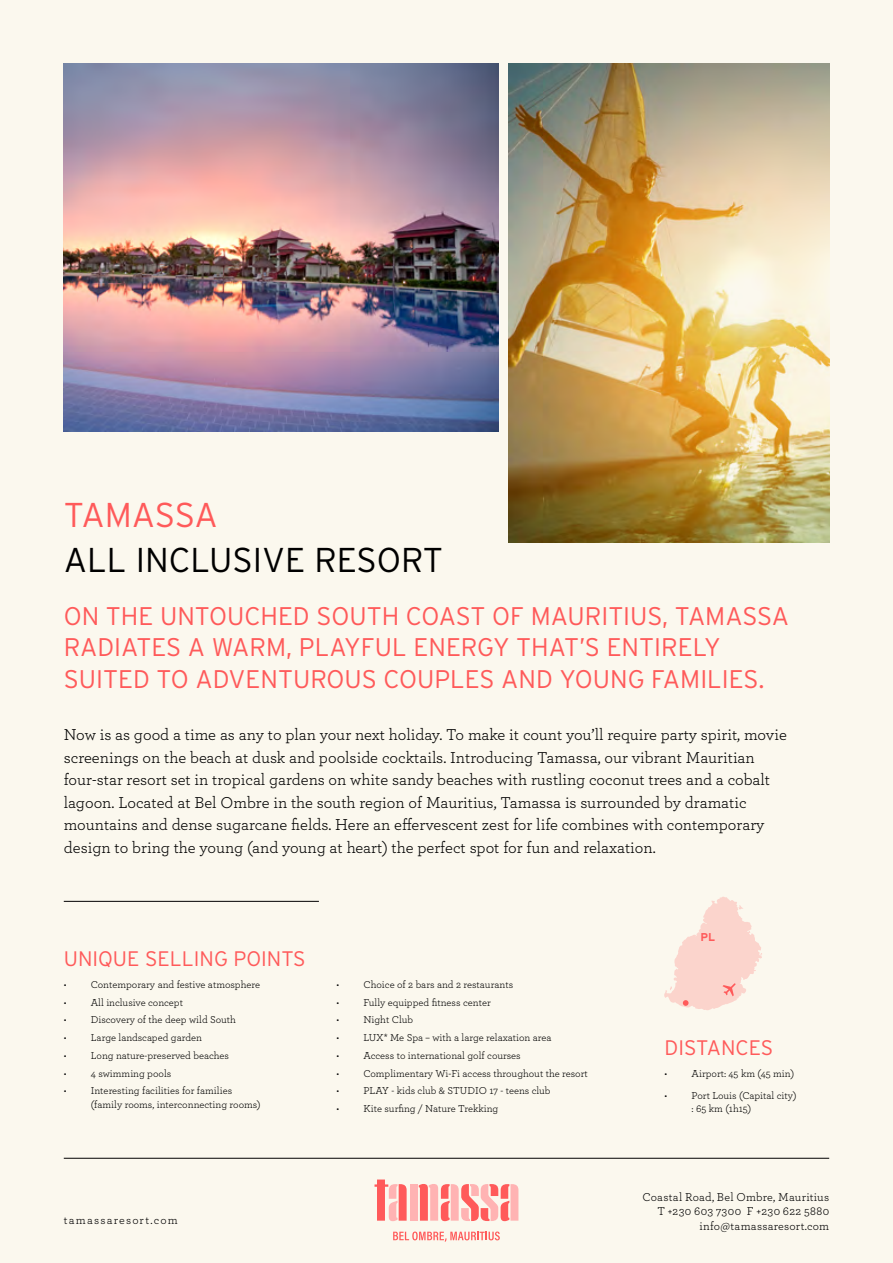
<style>
.page{position:relative;width:893px;height:1263px;background:#fbf8ee}
.page>*{position:absolute;margin:0;border:0;box-sizing:border-box;transform-origin:0 0}
.t1{font:300 34.5px "Interstate";color:#000}
.t2{font:300 34.5px "Interstate";letter-spacing:-.01em;color:#ff5a5a}
.t3{font:300 25.5px/31.5px "Interstate";color:#ff5a5a}
.t4{font:300 21px "Interstate";color:#ff5a5a}
.t5{font:16.5px/22.5px "Archer";color:#000}
.t6{font:12px/14.4px "Archer";letter-spacing:.025em;color:#000;text-align:right}
.t7{font:12px "Archer";letter-spacing:.1em;color:#000}
.t8{font:700 11.4px "Interstate";color:#ff5a5a}
.t9{font:10.5px/13.5px "Archer";color:#000}
</style>
<div class="page">
<svg style="left:664px;top:897px;width:98px;height:113px"></svg>
<hr style="left:64px;top:1158px;width:765px;height:1px;background:#000">
<hr style="left:64px;top:901px;width:255px;height:1px;background:#000">
<img style="left:64px;top:64px;width:435px;height:368px">
<img style="left:509px;top:64px;width:320px;height:478px">
<svg style="left:374px;top:1179px;width:33px;height:42px"></svg>
<div style="left:410px;top:1184px;width:8px;height:37px;background:#ffb3b3"></div>
<svg style="left:419px;top:1184px;width:99px;height:37px"></svg>
<svg style="left:393px;top:1231px;width:107px;height:10px"></svg>
<h1 class="t2" style="left:64px;top:495px;width:156px">TAMASSA</h1>
<h1 class="t1" style="left:64px;top:540px;width:381px">ALL INCLUSIVE RESORT</h1>
<h2 class="t3" style="left:64px;top:600px;width:727px">ON THE UNTOUCHED SOUTH COAST OF MAURITIUS, TAMASSA<br>RADIATES A WARM, PLAYFUL ENERGY THAT’S ENTIRELY<br>SUITED TO ADVENTUROUS COUPLES AND YOUNG FAMILIES.</h2>
<p class="t5" style="left:64px;top:723px;width:725px">Now is as good a time as any to plan your next holiday. To make it count you’ll require party spirit, movie screenings on the beach at dusk and poolside cocktails. Introducing Tamassa, our vibrant Mauritian four-star resort set in tropical gardens on white sandy beaches with rustling coconut trees and a cobalt lagoon. Located at Bel Ombre in the south region of Mauritius, Tamassa is surrounded by dramatic mountains and dense sugarcane fields. Here an effervescent zest for life combines with contemporary design to bring the young (and young at heart) the perfect spot for fun and relaxation.</p>
<h3 class="t4" style="left:64px;top:946px;width:243px">UNIQUE SELLING POINTS</h3>
<p class="t9" style="left:64px;top:977px;width:198px">• Contemporary and festive atmosphere</p>
<p class="t9" style="left:64px;top:995px;width:121px">• All inclusive concept</p>
<p class="t9" style="left:64px;top:1012px;width:174px">• Discovery of the deep wild South</p>
<p class="t9" style="left:64px;top:1030px;width:140px">• Large landscaped garden</p>
<p class="t9" style="left:64px;top:1048px;width:167px">• Long nature-preserved beaches</p>
<p class="t9" style="left:64px;top:1066px;width:109px">• 4 swimming pools</p>
<p class="t9" style="left:91px;top:1083px;width:171px;text-indent:-27px">• Interesting facilities for families (family rooms, interconnecting rooms)</p>
<p class="t9" style="left:336px;top:977px;width:178px">• Choice of 2 bars and 2 restaurants</p>
<p class="t9" style="left:336px;top:995px;width:156px">• Fully equipped fitness center</p>
<p class="t9" style="left:336px;top:1012px;width:78px">• Night Club</p>
<p class="t9" style="left:336px;top:1030px;width:217px">• LUX* Me Spa – with a large relaxation area</p>
<p class="t9" style="left:336px;top:1048px;width:186px">• Access to international golf courses</p>
<p class="t9" style="left:336px;top:1066px;width:253px">• Complimentary Wi-Fi access throughout the resort</p>
<p class="t9" style="left:336px;top:1083px;width:216px">• PLAY - kids club &amp; STUDIO 17 - teens club</p>
<p class="t9" style="left:336px;top:1101px;width:163px">• Kite surfing / Nature Trekking</p>
<p class="t7" style="left:64px;top:1212px;width:116px">tamassaresort.com</p>
<p class="t8" style="left:700px;top:931px;width:16px">PL</p>
<h3 class="t4" style="left:665px;top:1035px;width:110px">DISTANCES</h3>
<p class="t9" style="left:665px;top:1066px;width:131px">• Airport: 45 km (45 min)</p>
<p class="t9" style="left:692px;top:1088px;width:106px;text-indent:-27px">• Port Louis (Capital city) : 65 km (1h15)</p>
<p class="t6" style="left:642px;top:1189px;width:188px">Coastal Road, Bel Ombre, Mauritius<br>T +230 603 7300 F +230 622 5880 info@tamassaresort.com</p>
</div>
